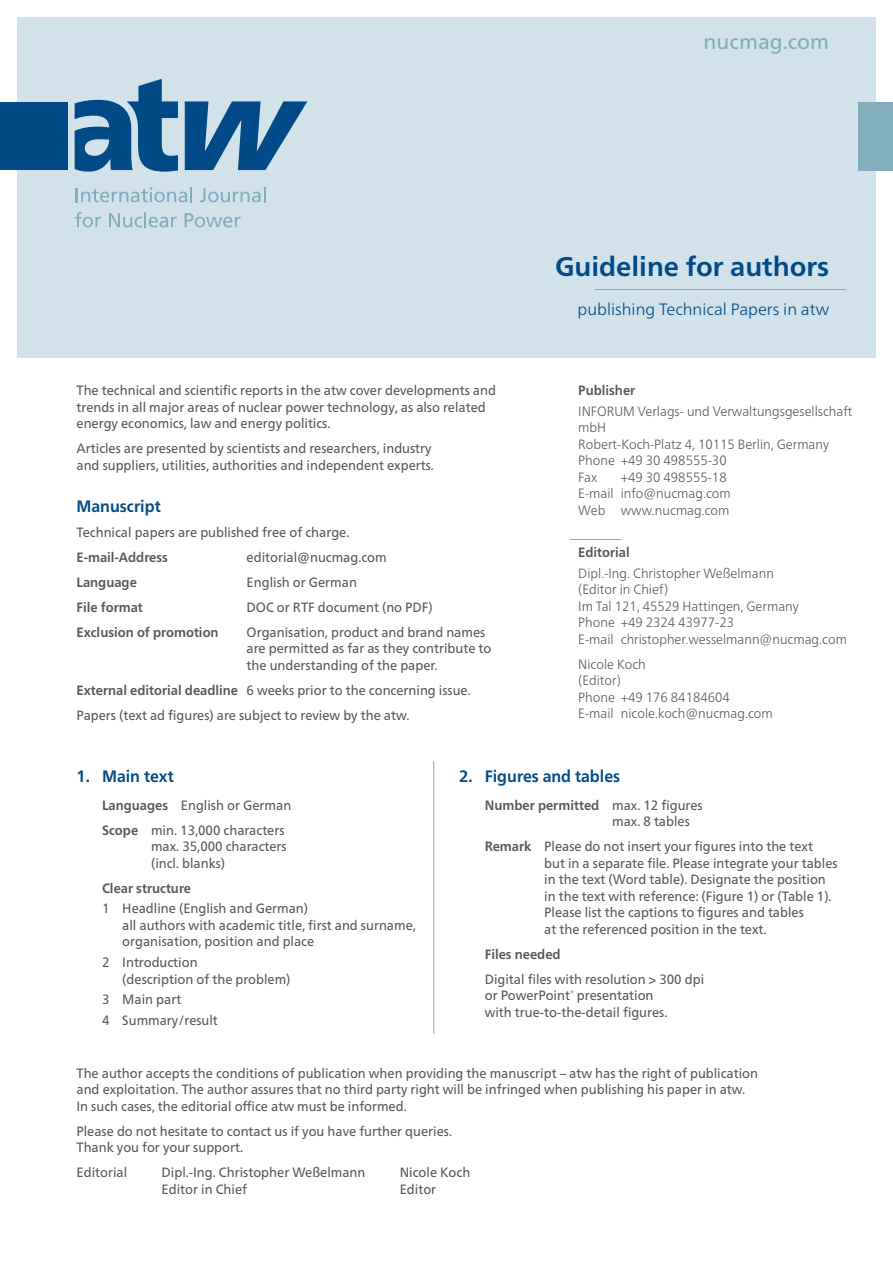
<style>
.page{position:relative;width:893px;height:1263px;background:#fff}
.page>*{position:absolute;margin:0;border:0;box-sizing:border-box;transform-origin:0 0}
.t1{font:700 27px "Frutiger Neue LT Pro";color:#004b87}
.t2{font:21px "Frutiger Neue LT Pro";color:#81adbc}
.t3{font:700 16.5px "Frutiger Neue LT Pro";color:#004b87;scale:.95 1}
.t4{font:300 16.5px "Frutiger Neue LT Pro";color:#004b87}
.t5{font:13.5px/16.5px "Frutiger Neue LT Pro";color:#57585a;scale:.95 1}
.t6{font:300 13.5px/16.5px "Frutiger Neue LT Pro";color:#57585a;scale:.95 1}
.t7{font:700 13.5px "Frutiger Neue LT Pro";color:#57585a;scale:.95 1}
.s1{font-weight:700}
</style>
<div class="page">
<div style="left:17px;top:17px;width:859px;height:340px;background:#d1e2eb"></div>
<hr style="left:570px;top:539px;width:51px;height:1px;background:#81adbc">
<hr style="left:595px;top:289px;width:251px;height:1px;background:#81adbc">
<svg style="left:185px;top:101px;width:122px;height:69px"></svg>
<svg style="left:75px;top:79px;width:103px;height:93px"></svg>
<div style="left:1px;top:103px;width:67px;height:67px;background:#004b87"></div>
<hr style="left:0;top:103px;width:1px;height:67px;background:#004b87">
<svg style="left:76px;top:187px;width:116px;height:15px"></svg>
<svg style="left:200px;top:187px;width:65px;height:15px"></svg>
<svg style="left:75px;top:212px;width:26px;height:15px"></svg>
<svg style="left:109px;top:212px;width:68px;height:15px"></svg>
<svg style="left:185px;top:213px;width:56px;height:14px"></svg>
<div style="left:859px;top:102px;width:34px;height:68px;background:#81adbc"></div>
<hr style="left:433px;top:761px;width:1px;height:30px;background:#81adbc">
<hr style="left:433px;top:791px;width:1px;height:242px;background:#81adbc">
<h2 class="t2" style="left:704px;top:29px;width:127px">nucmag.com</h2>
<p class="t5" style="left:77px;top:382px;width:443px">The technical and scientific reports in the atw cover developments and trends in all major areas of nuclear power technology, as also related energy economics, law and energy politics.</p>
<p class="t5" style="left:77px;top:440px;width:378px">Articles are presented by scientists and researchers, industry and suppliers, utilities, authorities and independent experts.</p>
<p class="t3" style="left:77px;top:496px;width:90px">Manuscript</p>
<p class="t5" style="left:77px;top:523px;width:289px">Technical papers are published free of charge.</p>
<p class="t7" style="left:77px;top:549px;width:98px">E-mail-Address</p>
<p class="t5" style="left:247px;top:548px;width:149px">editorial@nucmag.com</p>
<p class="t7" style="left:77px;top:574px;width:65px">Language</p>
<p class="t5" style="left:247px;top:573px;width:118px">English or German</p>
<p class="t7" style="left:77px;top:599px;width:71px">File format</p>
<p class="t5" style="left:247px;top:598px;width:197px">DOC or RTF document (no PDF)</p>
<p class="t7" style="left:77px;top:624px;width:151px">Exclusion of promotion</p>
<p class="t5" style="left:247px;top:623px;width:259px">Organisation, product and brand names are permitted as far as they contribute to the understanding of the paper.</p>
<p class="t5" style="left:77px;top:677px;width:417px;line-height:25px"><span class="s1">External editorial deadline</span> 6 weeks prior to the concerning issue.<br>Papers (text ad figures) are subject to review by the atw.</p>
<h1 class="t1" style="left:555px;top:250px;width:276px">Guideline for authors</h1>
<p class="t4" style="left:578px;top:300px;width:253px">publishing Technical Papers in atw</p>
<p class="t7" style="left:578px;top:382px;width:61px">Publisher</p>
<p class="t6" style="left:578px;top:403px;width:290px">INFORUM Verlags- und Verwaltungsgesellschaft mbH<br>Robert-Koch-Platz 4, 10115 Berlin, Germany<br>Phone +49 30 498555-30<br>Fax</p>
<p class="t6" style="left:578px;top:469px;width:162px;text-indent:43px">+49 30 498555-18<br>E-mail info@nucmag.com<br>Web www.nucmag.com</p>
<p class="t7" style="left:578px;top:544px;width:56px">Editorial</p>
<p class="t6" style="left:578px;top:564px;width:284px">Dipl.-Ing. Christopher Weßelmann<br>(Editor in Chief)<br>Im Tal 121, 45529 Hattingen, Germany<br>Phone +49 2324 43977-23<br>E-mail christopher.wesselmann@nucmag.com</p>
<p class="t6" style="left:578px;top:655px;width:206px">Nicole Koch<br>(Editor)<br>Phone +49 176 84184604<br>E-mail nicole.koch@nucmag.com</p>
<p class="t3" style="left:77px;top:767px;width:104px">1. Main text</p>
<p class="t3" style="left:459px;top:767px;width:171px">2. Figures and tables</p>
<p class="t5" style="left:102px;top:792px;width:201px;line-height:25px"><span class="s1">Languages</span> English or German<br><span class="s1">Scope</span> min. 13,000 characters</p>
<p class="t5" style="left:151px;top:838px;width:144px">max. 35,000 characters (incl. blanks)</p>
<p class="t7" style="left:102px;top:880px;width:95px">Clear structure</p>
<p class="t5" style="left:122px;top:900px;width:311px;text-indent:-20px">1 Headline (English and German)<br>all authors with academic title, first and surname, organisation, position and place</p>
<p class="t5" style="left:122px;top:954px;width:179px;text-indent:-20px">2 Introduction<br>(description of the problem)</p>
<p class="t5" style="left:102px;top:989px;width:123px;line-height:20.7px">3 Main part<br>4 Summary/result</p>
<p class="t5" style="left:612px;top:796px;width:97px;text-indent:-127px"><span class="s1">Number permitted</span> max. 12 figures max. 8 tables</p>
<p class="t5" style="left:544px;top:838px;width:310px;text-indent:-59px"><span class="s1">Remark</span> Please do not insert your figures into the text<br>but in a separate file. Please integrate your tables in the text (Word table). Designate the position in the text with reference: (Figure 1) or (Table 1).<br>Please list the captions to figures and tables<br>at the referenced position in the text.</p>
<p class="t7" style="left:485px;top:946px;width:81px">Files needed</p>
<p class="t5" style="left:485px;top:970px;width:232px">Digital files with resolution &gt; 300 dpi or PowerPoint<sup>®</sup> presentation<br>with true-to-the-detail figures.</p>
<p class="t5" style="left:77px;top:1064px;width:719px">The author accepts the conditions of publication when providing the manuscript – atw has the right of publication and exploitation. The author assures that no third party right will be infringed when publishing his paper in atw.<br>In such cases, the editorial office atw must be informed.</p>
<p class="t5" style="left:77px;top:1122px;width:397px">Please do not hesitate to contact us if you have further queries.<br>Thank you for your support.</p>
<p class="t5" style="left:77px;top:1164px;width:55px">Editorial</p>
<p class="t5" style="left:162px;top:1164px;width:216px">Dipl.-Ing. Christopher Weßelmann</p>
<p class="t5" style="left:400px;top:1164px;width:76px">Nicole Koch</p>
<p class="t5" style="left:162px;top:1180px;width:92px">Editor in Chief</p>
<p class="t5" style="left:400px;top:1180px;width:40px">Editor</p>
</div>
